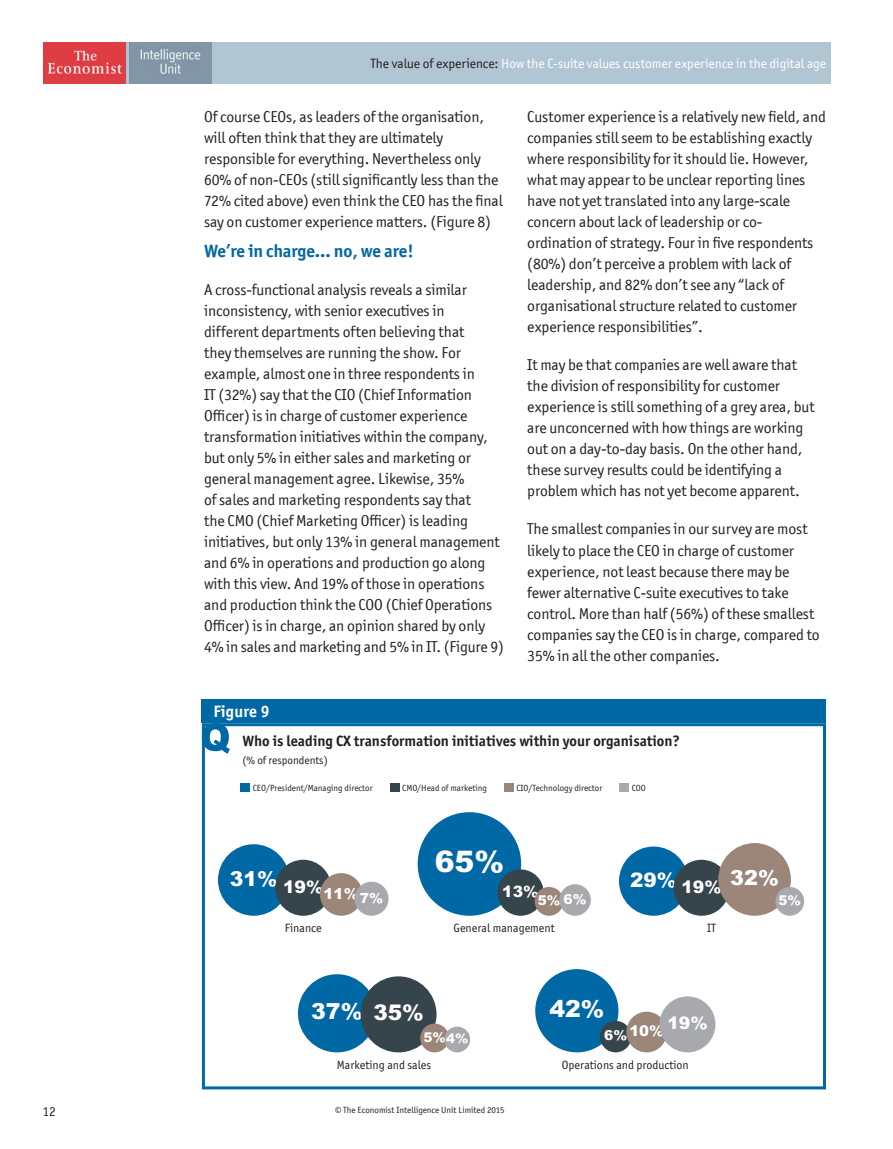
<style>
.page{position:relative;width:893px;height:1149px;background:#fff}
.page>*{position:absolute;margin:0;border:0;box-sizing:border-box;transform-origin:0 0}
.t1{font:900 29.7px "Arial";color:#fff}
.t2{font:900 23.55px "Arial";color:#fff}
.t3{font:900 22.2px "Arial";color:#fff}
.t4{font:900 20.55px "Arial";color:#fff}
.t5{font:900 19.95px "Arial";color:#fff}
.t6{font:700 18px "Officina San ITC";letter-spacing:-.01em;color:#0068a5}
.t7{font:700 16.5px "Officina San ITC";letter-spacing:.01em;color:#fff}
.t8{font:15.75px/21px "Officina San ITC";letter-spacing:-.005em;color:#231f20}
.t9{font:900 15.6px "Arial";color:#fff}
.t10{font:700 15px "Officina San ITC";color:#231f20}
.t11{font:900 14.85px "Arial";color:#fff}
.t12{font:13.5px "Officina San ITC";letter-spacing:-.005em;color:#fff}
.t13{font:900 13.5px "Arial";color:#fff}
.t14{font:13.5px "Officina San ITC";color:#231f20}
.t15{font:12px "Officina San ITC";color:#231f20}
.t16{font:11.25px "Officina San ITC";color:#231f20}
.t17{font:9px "Officina San ITC";color:#231f20}
.s1{color:#231f20}
.s2{font-size:13.8px}
.s3{font-size:20.85px}
.s4{font-size:21.6px}
</style>
<div class="page">
<div style="left:43px;top:43px;width:787px;height:41px;background:#b0c6d2"></div>
<img style="left:43px;top:43px;width:169px;height:41px">
<svg style="left:202px;top:723px;width:624px;height:366px"></svg>
<div style="left:202px;top:699px;width:624px;height:24px;background:#0068a5"></div>
<div style="left:241px;top:782px;width:9px;height:9px;background:#0068a5"></div>
<div style="left:390px;top:782px;width:10px;height:9px;background:#36444b"></div>
<div style="left:504px;top:782px;width:10px;height:9px;background:#9b8679"></div>
<div style="left:620px;top:782px;width:9px;height:9px;background:#a8a9ad"></div>
<svg style="left:202px;top:723px;width:28px;height:30px"></svg>
<div style="left:218px;top:844px;width:71px;height:71px;background:#0068a5;border-radius:36px"></div>
<div style="left:275px;top:859px;width:56px;height:56px;background:#36444b;border-radius:28px"></div>
<div style="left:320px;top:872px;width:42px;height:43px;background:#9b8679;border-radius:21px"></div>
<div style="left:355px;top:881px;width:34px;height:34px;background:#a8a9ad;border-radius:17px"></div>
<div style="left:418px;top:812px;width:103px;height:103px;background:#0068a5;border-radius:52px"></div>
<div style="left:497px;top:869px;width:47px;height:46px;background:#36444b;border-radius:23px"></div>
<div style="left:535px;top:886px;width:28px;height:29px;background:#9b8679;border-radius:14px"></div>
<div style="left:559px;top:883px;width:32px;height:32px;background:#a8a9ad;border-radius:16px"></div>
<div style="left:619px;top:846px;width:69px;height:69px;background:#0068a5;border-radius:35px"></div>
<div style="left:674px;top:859px;width:56px;height:56px;background:#36444b;border-radius:28px"></div>
<div style="left:718px;top:842px;width:73px;height:73px;background:#9b8679;border-radius:36px"></div>
<div style="left:775px;top:886px;width:29px;height:29px;background:#a8a9ad;border-radius:14px"></div>
<div style="left:298px;top:973px;width:78px;height:79px;background:#0068a5;border-radius:39px"></div>
<div style="left:361px;top:976px;width:75px;height:76px;background:#36444b;border-radius:38px"></div>
<div style="left:420px;top:1023px;width:29px;height:29px;background:#9b8679;border-radius:14px"></div>
<div style="left:444px;top:1026px;width:26px;height:26px;background:#a8a9ad;border-radius:13px"></div>
<div style="left:535px;top:968px;width:83px;height:84px;background:#0068a5;border-radius:42px"></div>
<div style="left:600px;top:1020px;width:31px;height:32px;background:#36444b;border-radius:16px"></div>
<div style="left:626px;top:1011px;width:41px;height:41px;background:#9b8679;border-radius:20px"></div>
<div style="left:659px;top:996px;width:56px;height:56px;background:#a8a9ad;border-radius:28px"></div>
<p class="t12" style="left:370px;top:56px;width:457px"><span class="s1">The value of experience:</span> How the C-suite values customer experience in the digital age</p>
<p class="t8" style="left:204px;top:106px;width:300px">Of course CEOs, as leaders of the organisation, will often think that they are ultimately responsible for everything. Nevertheless only 60% of non-CEOs (still significantly less than the 72% cited above) even think the CEO has the final say on customer experience matters. (Figure 8)</p>
<p class="t6" style="left:204px;top:239px;width:211px">We’re in charge… no, we are!</p>
<p class="t8" style="left:204px;top:279px;width:301px">A cross-functional analysis reveals a similar inconsistency, with senior executives in<br>different departments often believing that<br>they themselves are running the show. For example, almost one in three respondents in<br>IT (32%) say that the CIO (Chief Information Officer) is in charge of customer experience transformation initiatives within the company, but only 5% in either sales and marketing or general management agree. Likewise, 35%<br>of sales and marketing respondents say that<br>the CMO (Chief Marketing Officer) is leading initiatives, but only 13% in general management and 6% in operations and production go along with this view. And 19% of those in operations and production think the COO (Chief Operations Officer) is in charge, an opinion shared by only 4% in sales and marketing and 5% in IT. (Figure 9)</p>
<p class="t8" style="left:527px;top:106px;width:300px">Customer experience is a relatively new field, and companies still seem to be establishing exactly where responsibility for it should lie. However, what may appear to be unclear reporting lines have not yet translated into any large-scale concern about lack of leadership or co&shy;ordination of strategy. Four in five respondents (80%) don’t perceive a problem with lack of leadership, and 82% don’t see any “lack of organisational structure related to customer experience responsibilities”.</p>
<p class="t8" style="left:527px;top:354px;width:289px">It may be that companies are well aware that the division of responsibility for customer experience is still something of a grey area, but are unconcerned with how things are working out on a day-to-day basis. On the other hand, these survey results could be identifying a problem which has not yet become apparent.</p>
<p class="t8" style="left:527px;top:518px;width:294px">The smallest companies in our survey are most likely to place the CEO in charge of customer experience, not least because there may be fewer alternative C-suite executives to take control. More than half (56%) of these smallest companies say the CEO is in charge, compared to 35% in all the other companies.</p>
<p class="t7" style="left:213px;top:701px;width:58px">Figure 9</p>
<p class="t10" style="left:242px;top:731px;width:439px">Who is leading CX transformation initiatives within your organisation?</p>
<p class="t16" style="left:242px;top:753px;width:87px">(% of respondents)</p>
<p class="t17" style="left:253px;top:782px;width:122px">CEO/President/Managing director</p>
<p class="t17" style="left:402px;top:782px;width:86px">CMO/Head of marketing</p>
<p class="t17" style="left:516px;top:782px;width:88px">CIO/Technology director</p>
<p class="t17" style="left:632px;top:782px;width:16px">COO</p>
<h3 class="t4" style="left:230px;top:863px;width:155px">31% <sub>19%</sub><sub>11%</sub><sub>7%</sub></h3>
<p class="t15" style="left:285px;top:921px;width:38px">Finance</p>
<h1 class="t1" style="left:435px;top:839px;width:71px">65%</h1>
<p class="t9" style="left:502px;top:879px;width:38px">13%</p>
<p class="t13" style="left:538px;top:890px;width:50px">5% <span class="s2">6%</span></p>
<p class="t5" style="left:630px;top:864px;width:150px">29% <sub>19%</sub> <span class="s3">32%</span></p>
<p class="t13" style="left:778px;top:890px;width:24px">5%</p>
<p class="t15" style="left:454px;top:921px;width:103px">General management</p>
<p class="t15" style="left:707px;top:921px;width:10px">IT</p>
<h3 class="t3" style="left:311px;top:995px;width:114px">37% <span class="s4">35%</span></h3>
<p class="t13" style="left:423px;top:1026px;width:46px">5%<sub>4%</sub></p>
<h2 class="t2" style="left:549px;top:991px;width:56px">42%</h2>
<p class="t11" style="left:604px;top:1019px;width:105px"><sub>6%</sub> 10% <sup>19%</sup></p>
<p class="t15" style="left:337px;top:1058px;width:96px">Marketing and sales</p>
<p class="t15" style="left:562px;top:1058px;width:128px">Operations and production</p>
<p class="t14" style="left:43px;top:1103px;width:15px">12</p>
<p class="t17" style="left:335px;top:1104px;width:171px">© The Economist Intelligence Unit Limited 2015</p>
</div>
